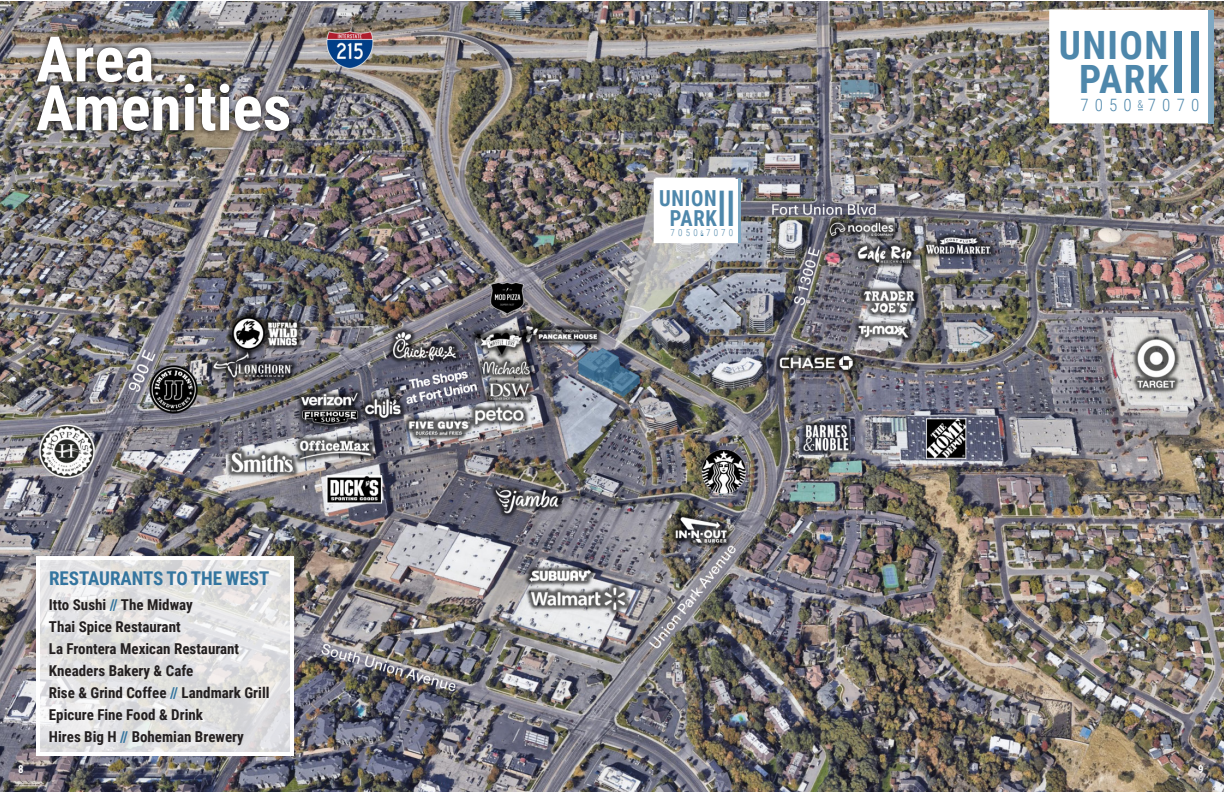
<style>
.page{position:relative;width:1224px;height:792px;background:#fff}
.page>*{position:absolute;margin:0;border:0;box-sizing:border-box;transform-origin:0 0}
.t1{font:87px "Roboto Condensed";color:#4e87ab}
.t2{font:700 63px "Roboto Condensed";color:#fff}
.t3{font:49.1px "Roboto Condensed";color:#4e87ab;scale:.93 1}
.t4{font:700 39px "Roboto Condensed";letter-spacing:.035em;color:#4e87ab}
.t5{font:700 22px "Roboto Condensed";letter-spacing:.035em;color:#4e87ab;scale:.93 1}
.t6{font:700 19px "Roboto Condensed";letter-spacing:-.005em;color:#34759f}
.t7{font:300 17px "Roboto Condensed";letter-spacing:.36em;color:#4e87ab}
.t8{font:700 15px "Roboto Condensed";color:#231f20}
.t9{font:700 11px "Roboto Condensed";color:#fff}
.t10{font:300 11px "Roboto Condensed";color:#4e87ab}
.t11{font:300 9.6px "Roboto Condensed";letter-spacing:.36em;color:#4e87ab;scale:.93 1}
.t12{font:300 6.2px "Roboto Condensed";color:#4e87ab;scale:.93 1}
.s1{color:#34759f}
.s2{font-size:6.2px;color:#fff}
.s3{font-size:11px;color:#fff}
</style>
<div class="page">
<img style="left:0;top:1px;width:1224px;height:791px">
<div style="left:1049px;top:10px;width:164px;height:113px;background:#fff"></div>
<div style="left:1208px;top:10px;width:5px;height:113px;background:#7da7c2"></div>
<div style="left:654px;top:179px;width:86px;height:64px;background:#fff"></div>
<hr style="left:738px;top:179px;width:2px;height:64px;background:#7da7c2">
<img style="left:31px;top:30px;width:265px;height:107px">
<svg style="left:41px;top:561px;width:248px;height:190px;background:#e2e2e2"></svg>
<div style="left:36px;top:556px;width:258px;height:200px;border:4px solid #fff"></div>
<p class="t2" style="left:36px;top:15px;width:120px">Area</p>
<p class="t2" style="left:36px;top:64px;width:257px">Amenities</p>
<p class="t6" style="left:49px;top:565px;width:222px">RESTAURANTS TO THE WEST</p>
<p class="t8" style="left:49px;top:594px;width:146px">Itto Sushi <span class="s1">//</span> The Midway</p>
<p class="t8" style="left:49px;top:616px;width:133px">Thai Spice Restaurant</p>
<p class="t8" style="left:49px;top:638px;width:192px">La Frontera Mexican Restaurant</p>
<p class="t8" style="left:49px;top:660px;width:146px">Kneaders Bakery &amp; Cafe</p>
<p class="t8" style="left:49px;top:682px;width:222px">Rise &amp; Grind Coffee <span class="s1">//</span> Landmark Grill</p>
<p class="t8" style="left:49px;top:704px;width:156px">Epicure Fine Food &amp; Drink</p>
<p class="t8" style="left:49px;top:726px;width:197px">Hires Big H <span class="s1">//</span> Bohemian Brewery</p>
<p class="t5" style="left:659px;top:183px;width:64px">UNION</p>
<p class="t5" style="left:670px;top:202px;width:52px">PARK</p>
<p class="t11" style="left:671px;top:226px;width:69px">7050 <span class="s2">&amp;</span>7070</p>
<p class="t3" style="left:716px;top:174px;width:23px">II</p>
<p class="t12" style="left:700px;top:228px;width:5px">&amp;</p>
<p class="t4" style="left:1059px;top:18px;width:111px">UNION</p>
<p class="t4" style="left:1079px;top:52px;width:91px">PARK</p>
<p class="t7" style="left:1081px;top:93px;width:120px">7050 <span class="s3">&amp;</span>7070</p>
<p class="t1" style="left:1167px;top:1px;width:40px">II</p>
<p class="t10" style="left:1137px;top:97px;width:7px">&amp;</p>
<p class="t9" style="left:18px;top:762px;width:7px">8</p>
<p class="t9" style="left:1198px;top:762px;width:7px">9</p>
</div>
